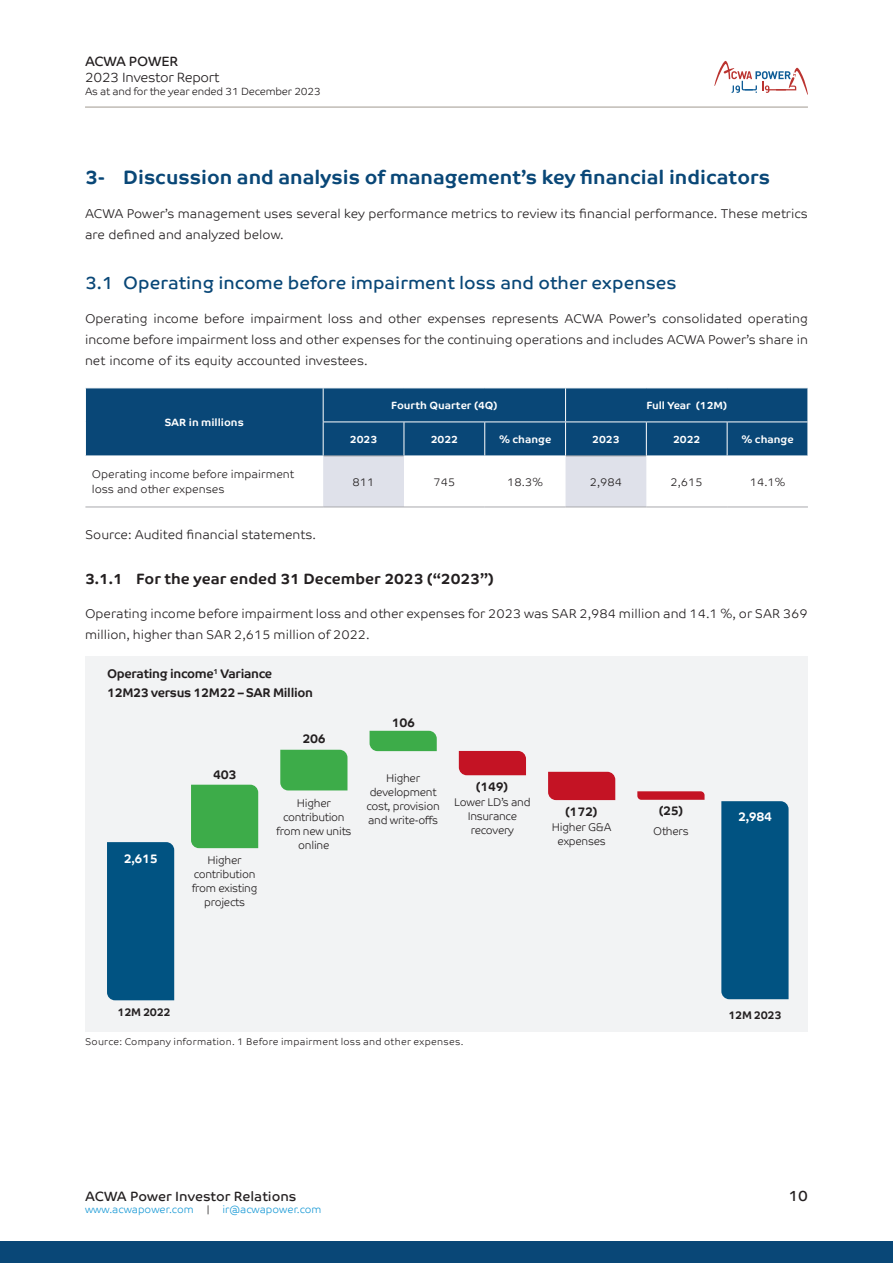
<style>
.page{position:relative;width:893px;height:1263px;background:#fff}
.page>*{position:absolute;margin:0;border:0;box-sizing:border-box;transform-origin:0 0}
.t1{font:700 19.5px "Co Text";color:#094777}
.t2{font:18px "Co Text";color:#094777}
.t3{font:700 15px "Co Text";color:#231f20}
.t4{font:15px "Co Text";color:#231f20}
.t5{font:13.5px "Co Text";color:#231f20}
.t6{font:300 13.5px "Co Text";letter-spacing:-.02em;color:#231f20}
.t7{font:13.5px "Co Text";letter-spacing:-.02em;color:#231f20}
.body{font:300 12.75px/21px "Co Text";color:#231f20}
.t8{font:700 12.6px/19.6px "Co Text";letter-spacing:-.025em;color:#231f20}
.t9{font:700 12.6px "Co Text";letter-spacing:-.025em;color:#fff}
.Body_Table{font:300 11.25px/14.1px "Co Text";letter-spacing:-.025em;color:#231f20;text-align:center}
.Body_Table-2{font:300 11.25px/15px "Co Text";color:#231f20}
.t10{font:700 11.25px "Co Text";letter-spacing:-.025em;color:#231f20}
.t11{font:700 10.5px "Co Text";color:#fff}
.t12{font:300 10.5px "Co Text";letter-spacing:-.02em;color:#231f20}
.t13{font:300 10.5px "Co Text";color:#1a9ad6}
.Footnote_and_source{font:300 9.75px "Co Text";letter-spacing:.025em;color:#231f20}
.s1{color:#231f20}
</style>
<div class="page">
<svg style="left:714px;top:61px;width:94px;height:34px"></svg>
<hr style="left:85px;top:107px;width:723px;height:1px;background:#a09990">
<div style="left:0;top:1242px;width:893px;height:21px;background:#094777"></div>
<div style="left:86px;top:388px;width:721px;height:68px;background:#094777"></div>
<svg style="left:323px;top:457px;width:323px;height:50px"></svg>
<hr style="left:404px;top:422px;width:1px;height:34px;background:#fff">
<hr style="left:484px;top:422px;width:1px;height:34px;background:#fff">
<hr style="left:565px;top:422px;width:1px;height:34px;background:#fff">
<hr style="left:646px;top:422px;width:1px;height:34px;background:#fff">
<hr style="left:727px;top:422px;width:1px;height:34px;background:#fff">
<hr style="left:85px;top:507px;width:238px;height:1px;background:#a8a9ad">
<hr style="left:404px;top:507px;width:81px;height:1px;background:#a8a9ad">
<hr style="left:485px;top:507px;width:81px;height:1px;background:#a8a9ad">
<hr style="left:646px;top:507px;width:81px;height:1px;background:#a8a9ad">
<hr style="left:727px;top:507px;width:81px;height:1px;background:#a8a9ad">
<hr style="left:324px;top:456px;width:80px;height:1px;background:#a8a9ad">
<hr style="left:323px;top:507px;width:81px;height:1px;background:#a8a9ad">
<hr style="left:323px;top:421px;width:81px;height:1px;background:#fff">
<hr style="left:404px;top:421px;width:81px;height:1px;background:#fff">
<hr style="left:485px;top:421px;width:81px;height:1px;background:#fff">
<hr style="left:566px;top:456px;width:80px;height:1px;background:#a8a9ad">
<hr style="left:566px;top:507px;width:80px;height:1px;background:#a8a9ad">
<hr style="left:565px;top:388px;width:1px;height:33px;background:#fff">
<hr style="left:566px;top:421px;width:80px;height:1px;background:#fff">
<hr style="left:646px;top:421px;width:81px;height:1px;background:#fff">
<hr style="left:727px;top:421px;width:81px;height:1px;background:#fff">
<hr style="left:323px;top:388px;width:1px;height:33px;background:#fff">
<hr style="left:323px;top:422px;width:1px;height:34px;background:#fff">
<div style="left:85px;top:657px;width:723px;height:375px;background:#f2f3f4"></div>
<div style="left:107px;top:842px;width:67px;height:158px;background:#015382"></div>
<div style="left:721px;top:801px;width:67px;height:198px;background:#015382"></div>
<div style="left:191px;top:785px;width:67px;height:63px;background:#3dac49"></div>
<div style="left:280px;top:750px;width:67px;height:40px;background:#3dac49"></div>
<svg style="left:370px;top:731px;width:67px;height:20px"></svg>
<div style="left:548px;top:772px;width:67px;height:28px;background:#c41324"></div>
<div style="left:459px;top:751px;width:67px;height:24px;background:#c41324"></div>
<svg style="left:637px;top:791px;width:67px;height:9px"></svg>
<p class="t7" style="left:85px;top:53px;width:95px">ACWA POWER</p>
<p class="t6" style="left:85px;top:69px;width:136px">2023 Investor Report</p>
<p class="t12" style="left:85px;top:85px;width:238px">As at and for the year ended 31 December 2023</p>
<h2 class="t1" style="left:85px;top:166px;width:687px">3- Discussion and analysis of management’s key financial indicators</h2>
<p class="body" style="left:85px;top:203px;width:724px">ACWA Power’s management uses several key performance metrics to review its financial performance. These metrics are defined and analyzed below.</p>
<h3 class="t2" style="left:85px;top:272px;width:593px">3.1 Operating income before impairment loss and other expenses</h3>
<p class="body" style="left:85px;top:308px;width:724px;text-align:justify">Operating income before impairment loss and other expenses represents ACWA Power’s consolidated operating income before impairment loss and other expenses for the continuing operations and includes ACWA Power’s share in net income of its equity accounted investees.</p>
<p class="t11" style="left:165px;top:416px;width:81px">SAR in millions</p>
<p class="t11" style="left:391px;top:399px;width:108px">Fourth Quarter (4Q)</p>
<p class="t11" style="left:646px;top:399px;width:82px">Full Year (12M)</p>
<p class="t11" style="left:350px;top:433px;width:29px">2023</p>
<p class="t11" style="left:431px;top:433px;width:29px">2022</p>
<p class="t11" style="left:499px;top:433px;width:54px">% change</p>
<p class="t11" style="left:592px;top:433px;width:29px">2023</p>
<p class="t11" style="left:673px;top:433px;width:29px">2022</p>
<p class="t11" style="left:741px;top:433px;width:54px">% change</p>
<p class="Body_Table-2" style="left:92px;top:467px;width:204px">Operating income before impairment loss and other expenses</p>
<p class="Body_Table" style="left:353px;top:475px;width:24px">811</p>
<p class="Body_Table" style="left:433px;top:475px;width:24px">745</p>
<p class="Body_Table" style="left:507px;top:475px;width:37px">18.3%</p>
<p class="Body_Table" style="left:590px;top:475px;width:34px">2,984</p>
<p class="Body_Table" style="left:670px;top:475px;width:34px">2,615</p>
<p class="Body_Table" style="left:750px;top:475px;width:37px">14.1%</p>
<p class="body" style="left:85px;top:524px;width:232px">Source: Audited financial statements.</p>
<h4 class="t3" style="left:85px;top:570px;width:410px">3.1.1 For the year ended 31 December 2023 (“2023”)</h4>
<p class="body" style="left:85px;top:603px;width:724px">Operating income before impairment loss and other expenses for 2023 was SAR 2,984 million and 14.1 %, or SAR 369 million, higher than SAR 2,615 million of 2022.</p>
<p class="t8" style="left:107px;top:663px;width:208px">Operating income<sup>1</sup> Variance<br>12M23 versus 12M22 – SAR Million</p>
<p class="t8" style="left:213px;top:764px;width:25px">403</p>
<p class="t9" style="left:124px;top:851px;width:36px">2,615</p>
<p class="Body_Table" style="left:192px;top:853px;width:67px">Higher contribution from existing projects</p>
<p class="t8" style="left:302px;top:729px;width:25px">206</p>
<p class="Body_Table" style="left:276px;top:796px;width:77px">Higher contribution from new units online</p>
<p class="t8" style="left:392px;top:712px;width:25px">106</p>
<p class="Body_Table" style="left:366px;top:771px;width:75px">Higher development cost, provision and write-offs</p>
<p class="t8" style="left:476px;top:777px;width:34px">(149)</p>
<p class="Body_Table" style="left:454px;top:795px;width:78px">Lower LD’s and<br>Insurance recovery</p>
<p class="t8" style="left:565px;top:802px;width:34px">(172)</p>
<p class="Body_Table" style="left:552px;top:820px;width:61px">Higher G&amp;A expenses</p>
<p class="t8" style="left:659px;top:801px;width:26px">(25)</p>
<p class="Body_Table" style="left:653px;top:824px;width:37px">Others</p>
<p class="t9" style="left:738px;top:809px;width:36px">2,984</p>
<p class="t10" style="left:118px;top:1006px;width:55px">12M 2022</p>
<p class="t10" style="left:728px;top:1008px;width:55px">12M 2023</p>
<p class="Footnote_and_source" style="left:85px;top:1036px;width:380px">Source: Company information. 1 Before impairment loss and other expenses.</p>
<p class="t5" style="left:85px;top:1188px;width:213px">ACWA Power Investor Relations</p>
<p class="t13" style="left:85px;top:1203px;width:238px">www.acwapower.com <span class="s1">|</span> ir@acwapower.com</p>
<p class="t4" style="left:788px;top:1186px;width:21px">10</p>
</div>
